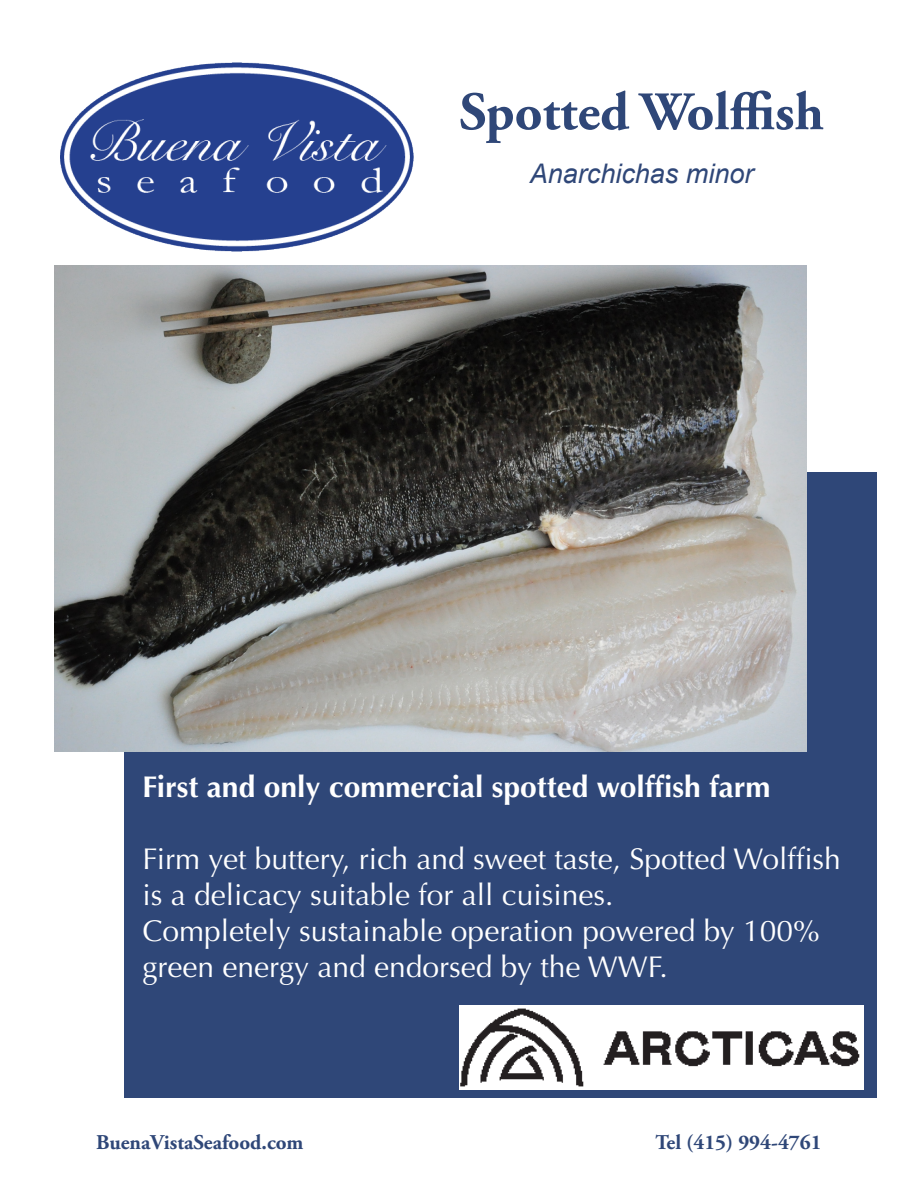
<style>
.page{position:relative;width:918px;height:1188px;background:#fff}
.page>*{position:absolute;margin:0;border:0;box-sizing:border-box;transform-origin:0 0}
.t1{font:700 54px "Adobe Garamond Pro";color:#2f4778}
.t2{font:30px/36px "Optima";color:#fff}
.t3{font:700 30px "Optima";color:#fff}
.t4{font:italic 27px "Arial";color:#2f4778}
.t5{font:700 21px "Adobe Garamond Pro";color:#2f4778}
</style>
<div class="page">
<div style="left:124px;top:472px;width:753px;height:626px;background:#2f4778"></div>
<img style="left:61px;top:62px;width:352px;height:190px">
<img style="left:54px;top:266px;width:753px;height:486px">
<img style="left:459px;top:1005px;width:405px;height:85px">
<p class="t1" style="left:459px;top:81px;width:366px">Spotted Wolffish</p>
<p class="t4" style="left:530px;top:156px;width:225px">Anarchichas minor</p>
<p class="t3" style="left:143px;top:769px;width:629px">First and only commercial spotted wolffish farm</p>
<p class="t2" style="left:143px;top:841px;width:700px">Firm yet buttery, rich and sweet taste, Spotted Wolffish is a delicacy suitable for all cuisines.</p>
<p class="t2" style="left:143px;top:913px;width:679px">Completely sustainable operation powered by 100% green energy and endorsed by the WWF.</p>
<p class="t5" style="left:96px;top:1130px;width:209px">BuenaVistaSeafood.com</p>
<p class="t5" style="left:656px;top:1130px;width:168px">Tel (415) 994-4761</p>
</div>
